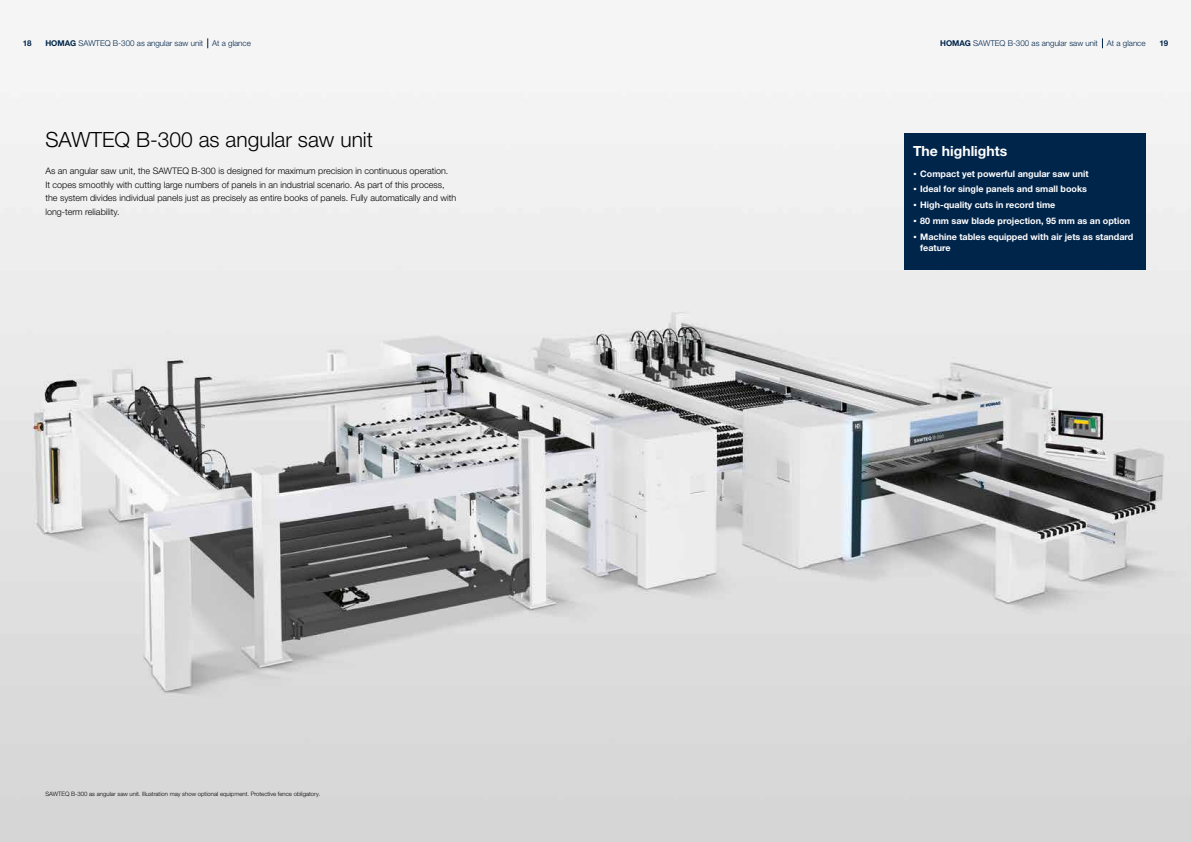
<style>
.page{position:relative;width:1191px;height:842px;background:#fff}
.page>*{position:absolute;margin:0;border:0;box-sizing:border-box;transform-origin:0 0}
.t1{font:300 21px "Helvetica Neue LTW1 G";color:#000}
.t2{font:700 14px "Helvetica Neue LTW1 G";color:#fff}
.t3{font:300 9px/13.6px "Helvetica Neue LTW1 G";color:#000}
.t4{font:700 9px/15.8px "Helvetica Neue LTW1 G";color:#fff}
.t5{font:300 8px "Helvetica Neue LTW1 G";color:#00254b}
.t6{font:700 8px "Helvetica Neue LTW1 G";color:#00254b}
.t7{font:300 6px "Helvetica Neue LTW1 G";color:#000}
.s1{font-weight:700}
.s2{font-size:14px}
</style>
<div class="page">
<img style="left:0;top:38px;width:1191px;height:804px">
<div style="left:904px;top:133px;width:241px;height:136px;background:#00254b"></div>
<p class="t5" style="left:45px;top:39px;width:207px"><span class="s1">HOMAG</span> SAWTEQ B-300 as angular saw unit At a glance</p>
<p class="t5" style="left:940px;top:39px;width:207px"><span class="s1">HOMAG</span> SAWTEQ B-300 as angular saw unit At a glance</p>
<p class="t6" style="left:23px;top:39px;width:10px">18</p>
<p class="t6" style="left:1159px;top:39px;width:10px">19</p>
<h1 class="t1" style="left:45px;top:127px;width:329px">SAWTEQ B-300 as angular saw unit</h1>
<p class="t3" style="left:45px;top:164px;width:412px">As an angular saw unit, the SAWTEQ B-300 is designed for maximum precision in continuous operation.<br>It copes smoothly with cutting large numbers of panels in an industrial scenario. As part of this process, the system divides individual panels just as precisely as entire books of panels. Fully automatically and with long-term reliability.</p>
<p class="t7" style="left:45px;top:790px;width:276px">SAWTEQ B-300 as angular saw unit. Illustration may show optional equipment. Protective fence obligatory.</p>
<h2 class="t2" style="left:913px;top:142px;width:96px">The highlights</h2>
<p class="t4" style="left:913px;top:165px;width:222px"><span class="s2">·</span> Compact yet powerful angular saw unit<br><span class="s2">·</span> Ideal for single panels and small books<br><span class="s2">·</span> High-quality cuts in record time<br><span class="s2">·</span> 80 mm saw blade projection, 95 mm as an option <span class="s2">·</span> Machine tables equipped with air jets as standard</p>
<p class="t4" style="left:920px;top:240px;width:32px">feature</p>
</div>
